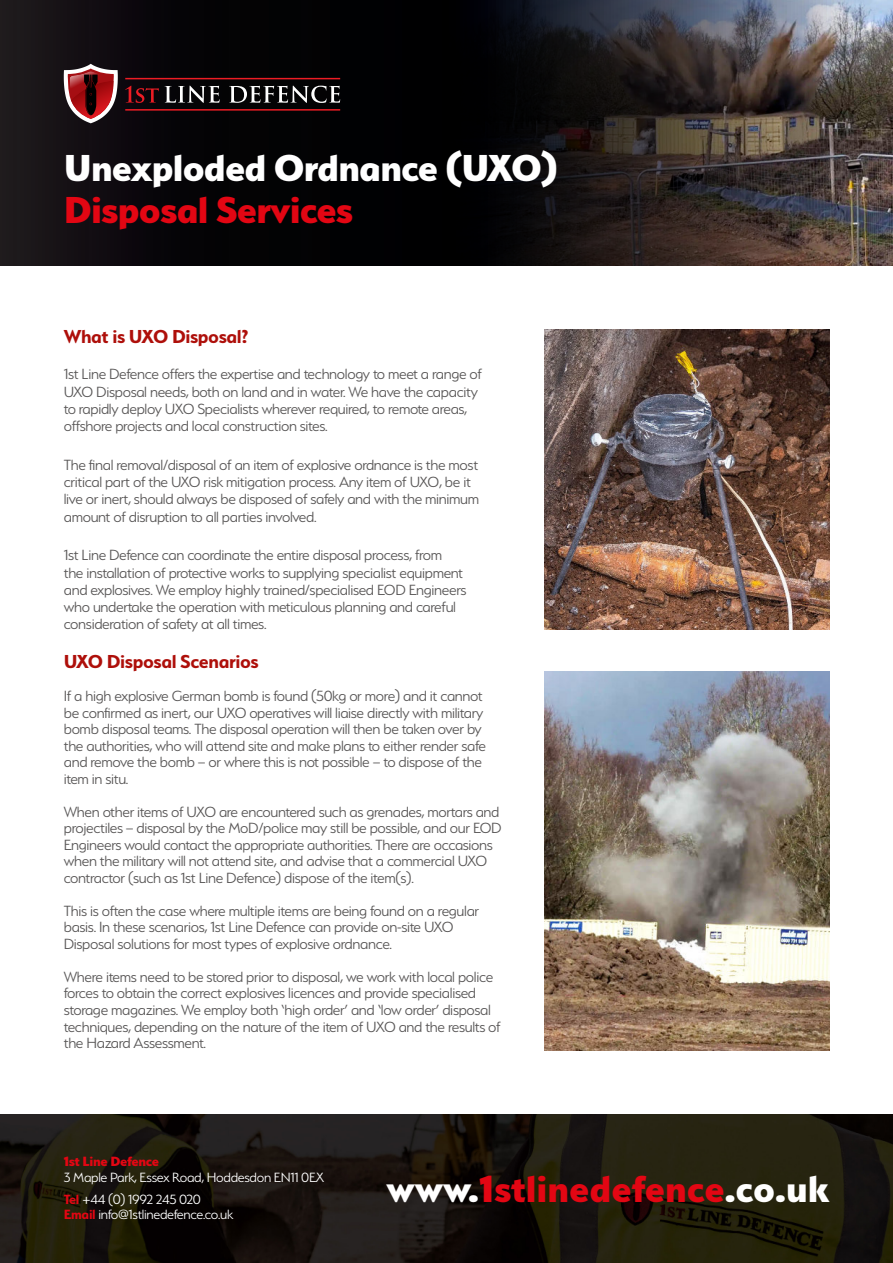
<style>
.page{position:relative;width:893px;height:1263px;background:#fff}
.page>*{position:absolute;margin:0;border:0;box-sizing:border-box;transform-origin:0 0}
.t1{font:800 42px "Serenity";color:#e30613}
.t2{font:800 42px "Serenity";letter-spacing:-.02em;color:#fff}
.t3{font:800 42px "Serenity";letter-spacing:-.02em;color:#e30613}
.t4{font:700 21px "Serenity";letter-spacing:-.02em;color:#ae0f0a}
.t5{font:300 16.5px/16.5px "Serenity";letter-spacing:-.02em;color:#585656}
.t6{font:300 15px/21.8px "Serenity";letter-spacing:-.02em;color:#fff}
.t7{font:800 15px "Serenity";letter-spacing:-.02em;color:#e30613}
.s1{font-weight:700;color:#e30613}
.s2{color:#fff}
</style>
<div class="page">
<svg style="left:0;top:0;width:893px;height:266px;background:#1e1a1b"></svg>
<img style="left:544px;top:330px;width:285px;height:299px">
<img style="left:544px;top:672px;width:285px;height:378px">
<svg style="left:125px;top:78px;width:215px;height:1px"></svg>
<svg style="left:125px;top:109px;width:215px;height:2px"></svg>
<svg style="left:125px;top:86px;width:34px;height:17px"></svg>
<svg style="left:165px;top:86px;width:55px;height:17px"></svg>
<svg style="left:229px;top:86px;width:111px;height:17px"></svg>
<svg style="left:64px;top:64px;width:54px;height:59px"></svg>
<img style="left:0;top:1114px;width:893px;height:149px">
<h1 class="t2" style="left:64px;top:150px;width:495px">Unexploded Ordnance (UXO)</h1>
<h1 class="t3" style="left:64px;top:192px;width:291px">Disposal Services</h1>
<p class="t4" style="left:64px;top:328px;width:186px">What is UXO Disposal?</p>
<p class="t5" style="left:64px;top:366px;width:420px;line-height:17.2px">1st Line Defence offers the expertise and technology to meet a range of UXO Disposal needs, both on land and in water. We have the capacity to rapidly deploy UXO Specialists wherever required, to remote areas, offshore projects and local construction sites.</p>
<p class="t5" style="left:64px;top:457px;width:417px;line-height:17.2px">The final removal/disposal of an item of explosive ordnance is the most critical part of the UXO risk mitigation process. Any item of UXO, be it live or inert, should always be disposed of safely and with the minimum amount of disruption to all parties involved.</p>
<p class="t5" style="left:64px;top:547px;width:404px;line-height:17.2px">1st Line Defence can coordinate the entire disposal process, from<br>the installation of protective works to supplying specialist equipment and explosives. We employ highly trained/specialised EOD Engineers who undertake the operation with meticulous planning and careful consideration of safety at all times.</p>
<p class="t4" style="left:64px;top:653px;width:196px">UXO Disposal Scenarios</p>
<p class="t5" style="left:64px;top:688px;width:424px">If a high explosive German bomb is found (50kg or more) and it cannot be confirmed as inert, our UXO operatives will liaise directly with military bomb disposal teams. The disposal operation will then be taken over by the authorities, who will attend site and make plans to either render safe and remove the bomb – or where this is not possible – to dispose of the item in situ.</p>
<p class="t5" style="left:64px;top:804px;width:439px">When other items of UXO are encountered such as grenades, mortars and projectiles – disposal by the MoD/police may still be possible, and our EOD Engineers would contact the appropriate authorities. There are occasions when the military will not attend site, and advise that a commercial UXO contractor (such as 1st Line Defence) dispose of the item(s).</p>
<p class="t5" style="left:64px;top:903px;width:417px">This is often the case where multiple items are being found on a regular basis. In these scenarios, 1st Line Defence can provide on-site UXO<br>Disposal solutions for most types of explosive ordnance.</p>
<p class="t5" style="left:64px;top:969px;width:439px">Where items need to be stored prior to disposal, we work with local police forces to obtain the correct explosives licences and provide specialised storage magazines. We employ both ‘high order’ and ‘low order’ disposal techniques, depending on the nature of the item of UXO and the results of the Hazard Assessment.</p>
<p class="t7" style="left:64px;top:1155px;width:97px">1st Line Defence</p>
<p class="t6" style="left:64px;top:1167px;width:262px">3 Maple Park, Essex Road, Hoddesdon EN11 0EX<br><span class="s1">Tel</span> +44 (0) 1992 245 020</p>
<p class="t6" style="left:64px;top:1204px;width:171px"><span class="s1">Email</span> info@1stlinedefence.co.uk</p>
<h1 class="t1" style="left:387px;top:1171px;width:444px"><span class="s2">www.</span>1stlinedefence<span class="s2">.co.uk</span></h1>
</div>
